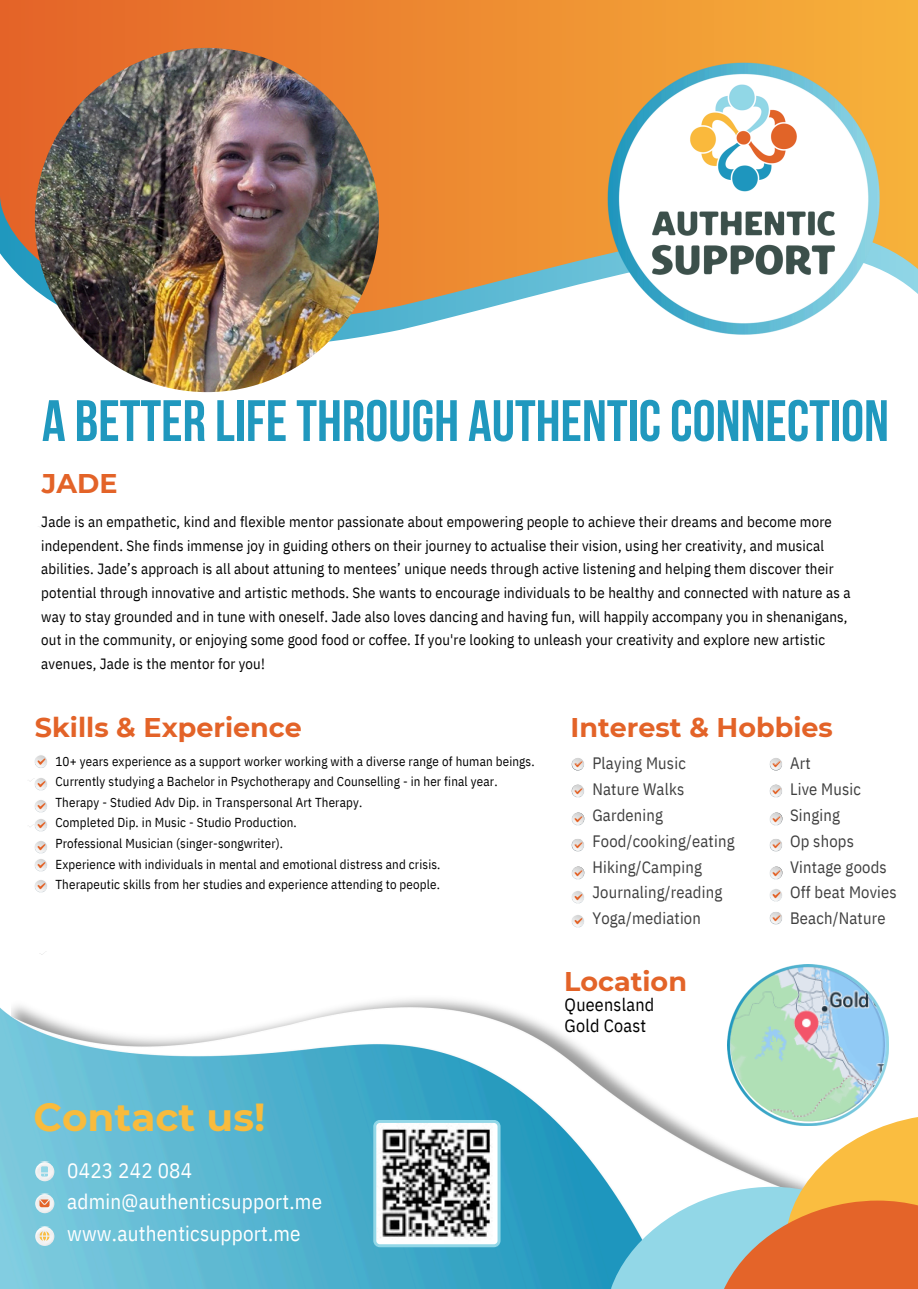
<style>
.page{position:relative;width:918px;height:1289px;background:#fff}
.page>*{position:absolute;margin:0;border:0;box-sizing:border-box;transform-origin:0 0}
.t1{font:700 58.2px "Bebas Neue";color:#2098be}
.t2{font:700 39px "Montserrat";color:#f8bb3d}
.t3{font:700 27px "Montserrat";color:#e36328}
.t4{font:21px/31.5px "IBM Plex Sans Cond";letter-spacing:.01em;color:#fff}
.t5{font:18px/21.3px "IBM Plex Sans Cond";letter-spacing:.015em;color:#000}
.t6{font:16.5px/25.8px "IBM Plex Sans Cond";letter-spacing:.01em;color:#3f3f3f}
.t7{font:14.85px/23.7px "IBM Plex Sans Cond";letter-spacing:.01em;color:#000}
.t8{font:12.9px "IBM Plex Sans Cond";letter-spacing:.01em;color:#000}
</style>
<div class="page">
<img style="left:0;top:999px;width:889px;height:289px">
<svg style="left:35px;top:1161px;width:19px;height:20px"></svg>
<img style="left:36px;top:1161px;width:17px;height:18px">
<svg style="left:41px;top:1166px;width:7px;height:10px"></svg>
<div style="left:35px;top:1193px;width:19px;height:19px;background:#f0f0f1;border-radius:50%"></div>
<img style="left:36px;top:1192px;width:17px;height:18px">
<svg style="left:40px;top:1199px;width:10px;height:7px"></svg>
<div style="left:35px;top:1226px;width:19px;height:19px;background:#f0f0f1;border-radius:50%"></div>
<img style="left:36px;top:1225px;width:17px;height:18px">
<svg style="left:40px;top:1230px;width:10px;height:10px"></svg>
<svg style="left:611px;top:1116px;width:307px;height:172px"></svg>
<img style="left:571px;top:763px;width:14px;height:117px">
<svg style="left:572px;top:758px;width:12px;height:12px"></svg>
<svg style="left:572px;top:784px;width:12px;height:12px"></svg>
<svg style="left:572px;top:812px;width:12px;height:12px"></svg>
<svg style="left:572px;top:838px;width:12px;height:13px"></svg>
<svg style="left:572px;top:866px;width:12px;height:12px"></svg>
<img style="left:769px;top:763px;width:14px;height:117px">
<svg style="left:770px;top:758px;width:12px;height:12px"></svg>
<svg style="left:770px;top:784px;width:12px;height:12px"></svg>
<svg style="left:770px;top:812px;width:13px;height:12px"></svg>
<svg style="left:770px;top:838px;width:12px;height:13px"></svg>
<svg style="left:770px;top:866px;width:12px;height:12px"></svg>
<svg style="left:0;top:0;width:918px;height:322px;background:#e59144"></svg>
<svg style="left:373px;top:1119px;width:128px;height:127px"></svg>
<img style="left:35px;top:48px;width:344px;height:344px;border-radius:170px">
<img style="left:600px;top:55px;width:286px;height:280px">
<img style="left:643px;top:74px;width:200px;height:209px">
<img style="left:727px;top:964px;width:161px;height:161px">
<img style="left:571px;top:891px;width:13px;height:13px">
<img style="left:769px;top:889px;width:13px;height:13px">
<svg style="left:770px;top:912px;width:12px;height:12px"></svg>
<img style="left:571px;top:915px;width:13px;height:13px">
<img style="left:30px;top:778px;width:17px;height:13px">
<img style="left:34px;top:800px;width:13px;height:11px">
<img style="left:28px;top:811px;width:19px;height:21px">
<img style="left:34px;top:841px;width:13px;height:10px">
<img style="left:34px;top:851px;width:13px;height:21px">
<img style="left:34px;top:880px;width:13px;height:13px">
<img style="left:34px;top:755px;width:13px;height:13px">
<p class="t1" style="left:42px;top:397px;width:849px">A BETTER LIFETHROUGH AUTHENTICCONNECTION</p>
<p class="t3" style="left:42px;top:466px;width:77px">JADE</p>
<h3 class="t7" style="left:41px;top:509px;width:811px">Jade is an empathetic, kind and flexible mentor passionate about empowering people to achieve their dreams and become more independent. She finds immense joy in guiding others on their journey to actualise their vision, using her creativity, and musical abilities. Jade’s approach is all about attuning to mentees’ unique needs through active listening and helping them discover their potential through innovative and artistic methods. She wants to encourage individuals to be healthy and connected with nature as a way to stay grounded and in tune with oneself. Jade also loves dancing and having fun, will happily accompany you in shenanigans, out in the community, or enjoying some good food or coffee. If you're looking to unleash your creativity and explore new artistic avenues, Jade is the mentor for you!</h3>
<p class="t3" style="left:35px;top:710px;width:269px">Skills &amp; Experience</p>
<p class="t3" style="left:571px;top:710px;width:264px">Interest &amp; Hobbies</p>
<p class="t6" style="left:592px;top:749px;width:144px">Playing Music<br>Nature Walks<br>Gardening<br>Food/cooking/eating<br>Hiking/Camping<br>Journaling/reading<br>Yoga/mediation</p>
<p class="t6" style="left:790px;top:749px;width:108px">Art<br>Live Music<br>Singing<br>Op shops<br>Vintage goods<br>Off beat Movies<br>Beach/Nature</p>
<p class="t8" style="left:55px;top:752px;width:481px">10+ years experience as a support worker working with a diverse range of human beings.</p>
<p class="t8" style="left:55px;top:773px;width:444px">Currently studying a Bachelor in Psychotherapy and Counselling - in her final year.</p>
<p class="t8" style="left:55px;top:793px;width:308px">Therapy - Studied Adv Dip. in Transpersonal Art Therapy.</p>
<h5 class="t8" style="left:55px;top:814px;width:243px">Completed Dip. in Music - Studio Production.</h5>
<h2 class="t8" style="left:55px;top:834px;width:229px">Professional Musician (singer-songwriter).</h2>
<p class="t8" style="left:55px;top:855px;width:387px">Experience with individuals in mental and emotional distress and crisis.</p>
<p class="t8" style="left:55px;top:875px;width:386px">Therapeutic skills from her studies and experience attending to people.</p>
<p class="t2" style="left:34px;top:1093px;width:233px">Contact us!</p>
<p class="t4" style="left:67px;top:1153px;width:256px">0423 242 084 admin@authenticsupport.me www.authenticsupport.me</p>
<p class="t3" style="left:564px;top:964px;width:124px">Location</p>
<p class="t5" style="left:565px;top:993px;width:91px">Queensland<br>Gold Coast</p>
</div>
